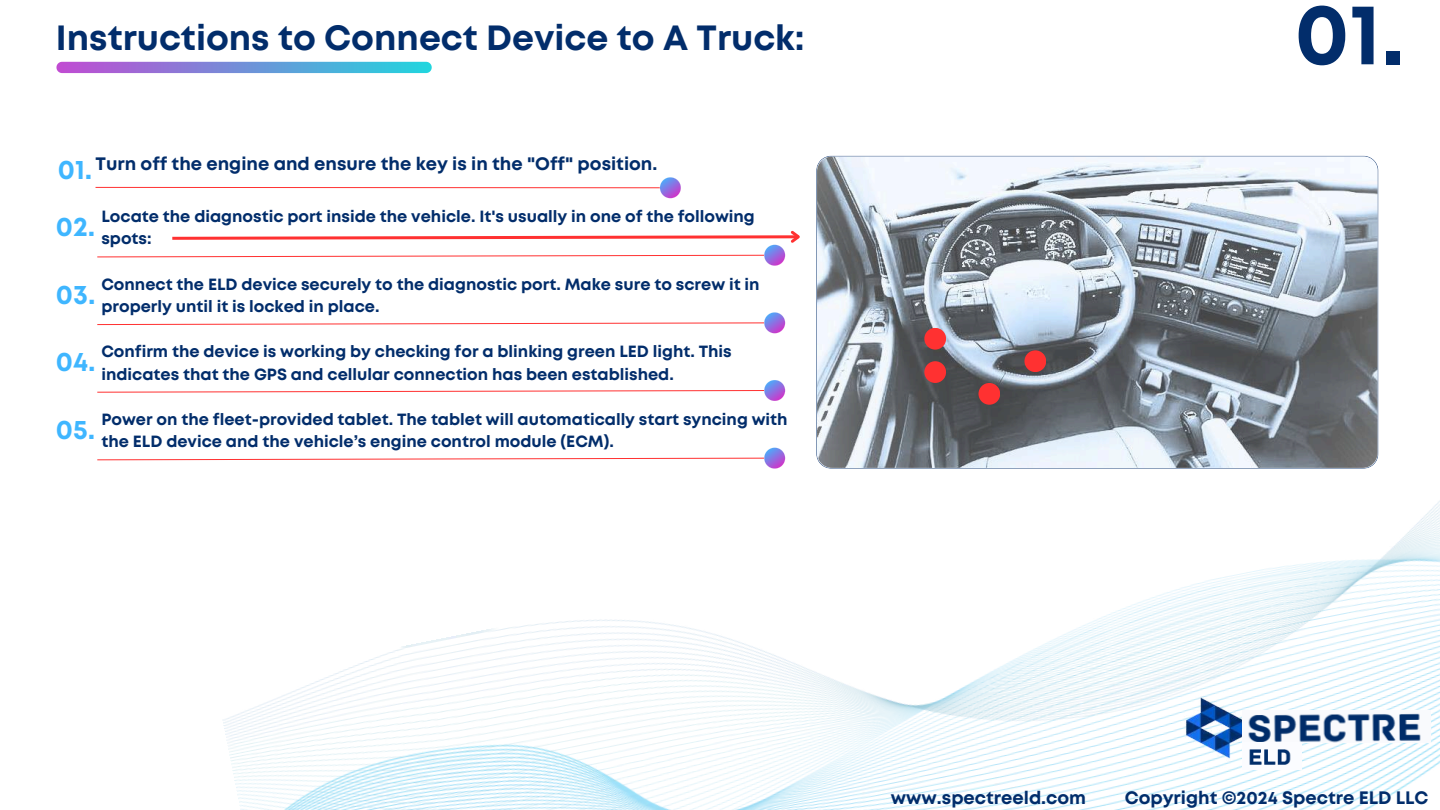
<style>
.page{position:relative;width:1440px;height:810px;background:#fff}
.page>*{position:absolute;margin:0;border:0;box-sizing:border-box;transform-origin:0 0}
.t1{font:700 86.6px "Mont";color:#022d6b}
.t2{font:700 35px "Mont";color:#022d6b}
.t3{font:700 27.1px "Mont";color:#3fb6ff}
.t4{font:700 18px "Mont";color:#022d6b}
.t5{font:700 16.2px/22.5px "Mont";color:#022d6b}
.s1{font-size:27.1px;color:#3fb6ff}
</style>
<div class="page">
<svg style="left:56px;top:62px;width:376px;height:11px;background:#7191d8"></svg>
<img style="left:223px;top:438px;width:1217px;height:372px">
<img style="left:1176px;top:688px;width:80px;height:80px">
<img style="left:1243px;top:710px;width:188px;height:32px">
<img style="left:1243px;top:743px;width:58px;height:27px">
<svg style="left:95px;top:177px;width:586px;height:21px"></svg>
<svg style="left:816px;top:156px;width:562px;height:313px"></svg>
<div style="left:924px;top:361px;width:22px;height:22px;background:#ff3131;border-radius:50%"></div>
<div style="left:1024px;top:350px;width:22px;height:22px;background:#ff3131;border-radius:50%"></div>
<div style="left:978px;top:383px;width:22px;height:22px;background:#ff3131;border-radius:50%"></div>
<div style="left:924px;top:328px;width:22px;height:22px;background:#ff3131;border-radius:50%"></div>
<svg style="left:97px;top:230px;width:703px;height:36px"></svg>
<svg style="left:97px;top:312px;width:688px;height:21px"></svg>
<svg style="left:97px;top:380px;width:688px;height:21px"></svg>
<svg style="left:97px;top:448px;width:688px;height:21px"></svg>
<h2 class="t2" style="left:56px;top:24px;width:750px">Instructions to Connect Device to A Truck:</h2>
<p class="t4" style="left:58px;top:157px;width:601px"><span class="s1">0</span> Turn off the engine and ensure the key is in the "Off" position.</p>
<h3 class="t3" style="left:75px;top:159px;width:19px">1.</h3>
<p class="t5" style="left:56px;top:206px;width:700px;text-indent:45px">Locate the diagnostic port inside the vehicle. It's usually in one of the following<br><sup>0</sup> spots:</p>
<h3 class="t3" style="left:73px;top:216px;width:24px">2.</h3>
<p class="t5" style="left:56px;top:274px;width:705px;text-indent:45px">Connect the ELD device securely to the diagnostic port. Make sure to screw it in<br><sup>0</sup> properly until it is locked in place.</p>
<h3 class="t3" style="left:73px;top:284px;width:24px">3.</h3>
<p class="t5" style="left:56px;top:342px;width:677px;text-indent:45px">Confirm the device is working by checking for a blinking green LED light. This<br><sup>0</sup> indicates that the GPS and cellular connection has been established.</p>
<h3 class="t3" style="left:73px;top:352px;width:24px">4.</h3>
<p class="t5" style="left:56px;top:409px;width:733px;text-indent:45px">Power on the fleet-provided tablet. The tablet will automatically start syncing with<br><sup>0</sup> the ELD device and the vehicle’s engine control module (ECM).</p>
<h3 class="t3" style="left:73px;top:419px;width:24px">5.</h3>
<h1 class="t1" style="left:1295px;top:2px;width:111px">01.</h1>
<p class="t4" style="left:891px;top:791px;width:197px">www.spectreeld.com</p>
<p class="t4" style="left:1125px;top:791px;width:305px">Copyright ©2024 Spectre ELD LLC</p>
</div>
